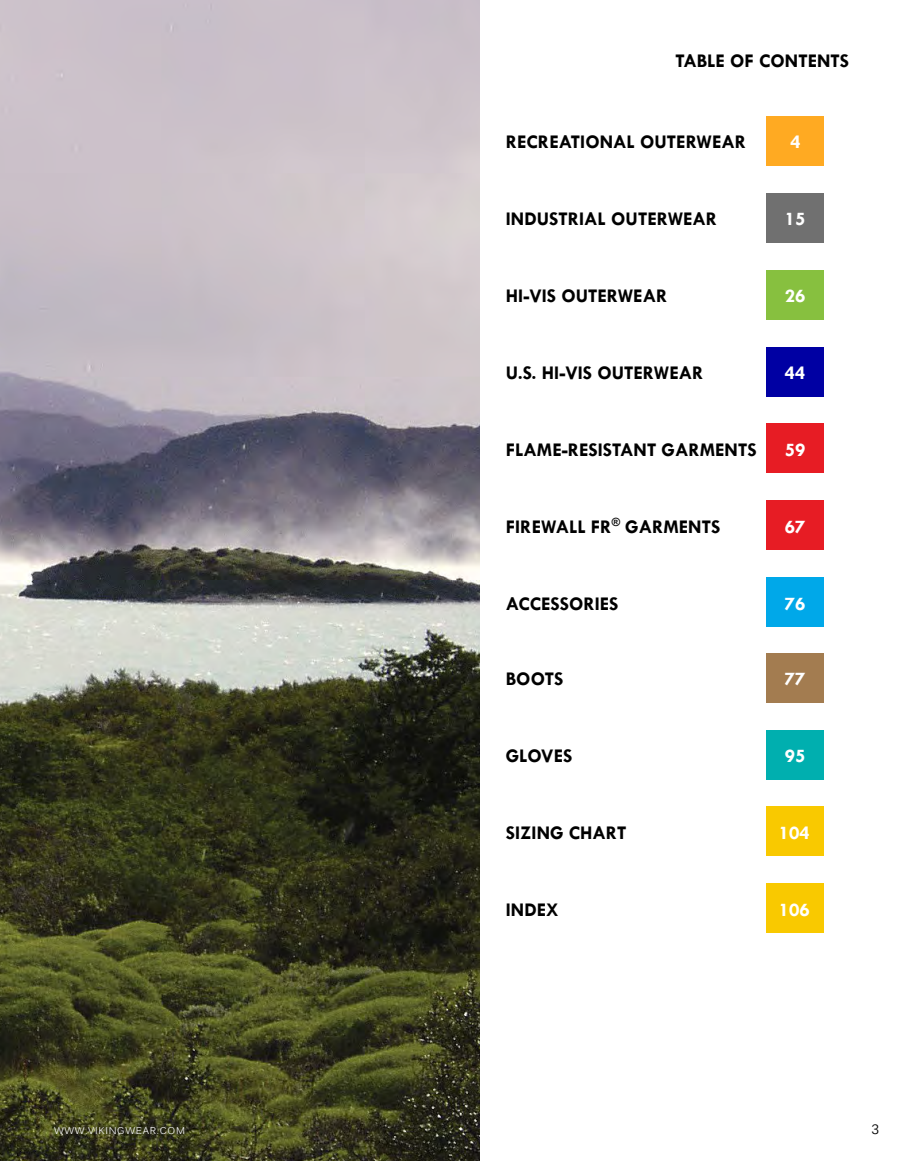
<style>
.page{position:relative;width:906px;height:1161px;background:#fff}
.page>*{position:absolute;margin:0;border:0;box-sizing:border-box;transform-origin:0 0}
.t1{font:700 19.5px "Tw Cen";color:#000}
.t2{font:700 19.5px "Tw Cen";color:#fff}
.t3{font:13.5px "Kalinga";color:#000}
.t4{font:9.75px "Kalinga";letter-spacing:.075em;color:#fff}
</style>
<div class="page">
<div style="left:766px;top:193px;width:58px;height:50px;background:#707070"></div>
<div style="left:766px;top:116px;width:58px;height:50px;background:#fa2"></div>
<div style="left:766px;top:270px;width:58px;height:50px;background:#87c03f"></div>
<div style="left:766px;top:347px;width:58px;height:49px;background:#0000a3"></div>
<div style="left:766px;top:423px;width:58px;height:50px;background:#e71c24"></div>
<div style="left:766px;top:500px;width:58px;height:50px;background:#e71c24"></div>
<div style="left:766px;top:577px;width:58px;height:50px;background:#00a8e9"></div>
<div style="left:766px;top:653px;width:58px;height:49px;background:#a37c50"></div>
<div style="left:766px;top:806px;width:58px;height:50px;background:#f9c900"></div>
<div style="left:766px;top:729px;width:58px;height:50px;background:#00afaf"></div>
<div style="left:766px;top:883px;width:58px;height:50px;background:#f9c900"></div>
<img style="left:0;top:0;width:479px;height:1161px">
<p class="t1" style="left:675px;top:49px;width:175px">TABLE OF CONTENTS</p>
<p class="t1" style="left:506px;top:130px;width:242px">RECREATIONAL OUTERWEAR</p>
<p class="t2" style="left:790px;top:130px;width:12px">4</p>
<p class="t1" style="left:506px;top:207px;width:213px">INDUSTRIAL OUTERWEAR</p>
<p class="t2" style="left:784px;top:207px;width:22px">15</p>
<p class="t1" style="left:506px;top:284px;width:163px">HI-VIS OUTERWEAR</p>
<p class="t2" style="left:784px;top:284px;width:22px">26</p>
<p class="t1" style="left:506px;top:361px;width:199px">U.S. HI-VIS OUTERWEAR</p>
<p class="t2" style="left:784px;top:361px;width:22px">44</p>
<p class="t1" style="left:506px;top:438px;width:252px">FLAME-RESISTANT GARMENTS</p>
<p class="t2" style="left:784px;top:438px;width:22px">59</p>
<p class="t1" style="left:506px;top:515px;width:216px">FIREWALL FR<sup>®</sup> GARMENTS</p>
<p class="t2" style="left:784px;top:515px;width:22px">67</p>
<p class="t1" style="left:506px;top:592px;width:114px">ACCESSORIES</p>
<p class="t2" style="left:784px;top:592px;width:22px">76</p>
<p class="t1" style="left:506px;top:667px;width:59px">BOOTS</p>
<p class="t2" style="left:784px;top:667px;width:22px">77</p>
<p class="t1" style="left:506px;top:744px;width:68px">GLOVES</p>
<p class="t2" style="left:784px;top:744px;width:22px">95</p>
<p class="t1" style="left:506px;top:821px;width:122px">SIZING CHART</p>
<p class="t2" style="left:779px;top:821px;width:33px">104</p>
<p class="t1" style="left:506px;top:898px;width:54px">INDEX</p>
<p class="t2" style="left:779px;top:898px;width:33px">106</p>
<p class="t4" style="left:54px;top:1124px;width:133px">WWW.VIKINGWEAR.COM</p>
<p class="t3" style="left:871px;top:1120px;width:9px">3</p>
</div>
